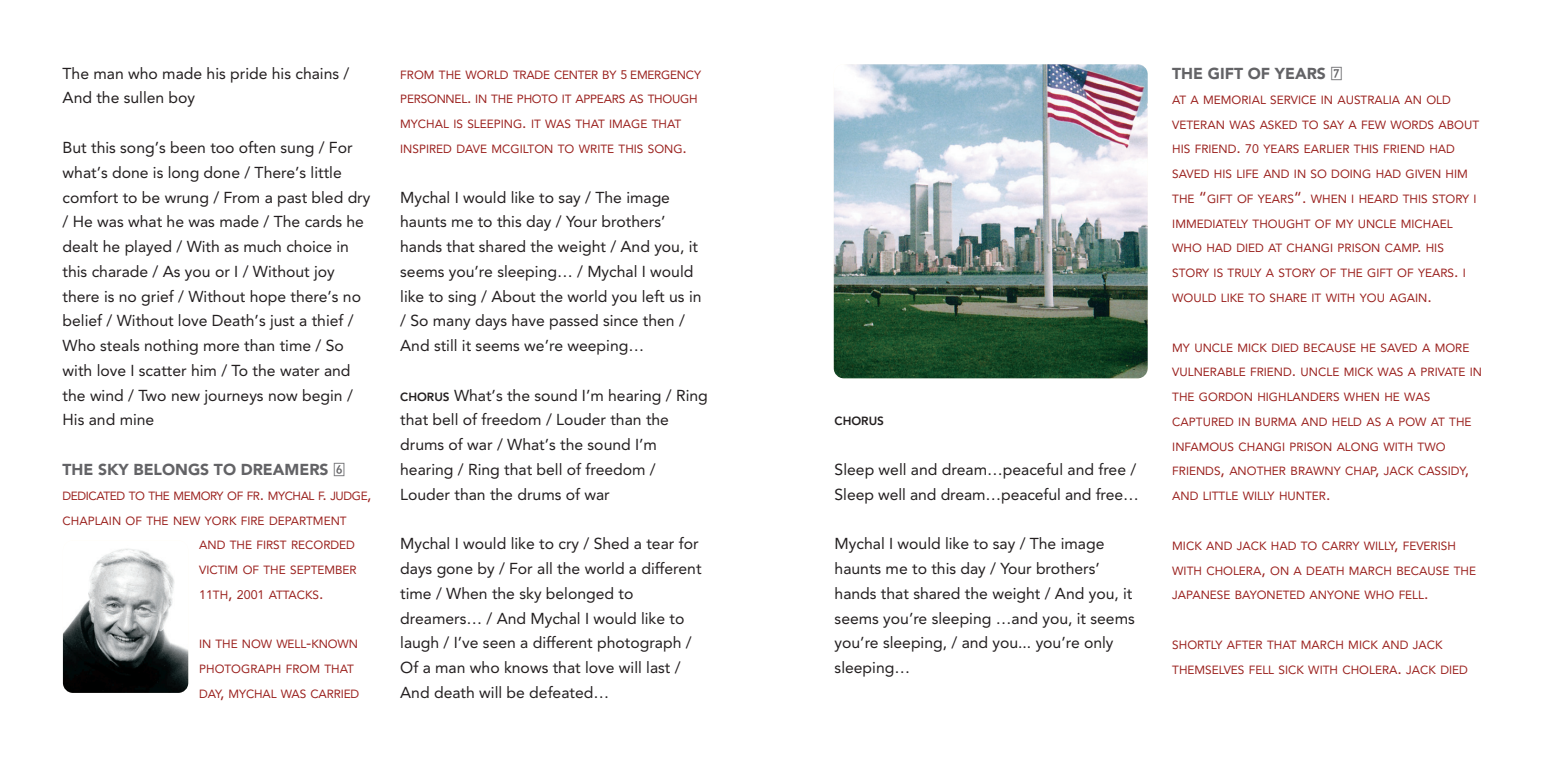
<style>
.page{position:relative;width:1544px;height:762px;background:#fff}
.page>*{position:absolute;margin:0;border:0;box-sizing:border-box;transform-origin:0 0}
.t1{font:15.75px/24.8px "Avenir";color:#231f20}
.t2{font:900 15.75px "Avenir";color:#636366}
.t3{font:11.7px/24.8px "Avenir";color:#9b221f}
.t4{font:11.7px "Avenir";letter-spacing:-.035em;color:#9b221f}
.t5{font:800 11.7px "Avenir";color:#231f20}
.s1{font-family:"Number Box";font-weight:400}
.s2{font-size:15.75px}
.s3{font-size:12.38px}
.s4{font-weight:800;font-size:11.7px}
</style>
<div class="page">
<img style="left:833px;top:64px;width:314px;height:314px;border-radius:10px">
<img style="left:63px;top:540px;width:125px;height:152px;border-radius:10px">
<p class="t1" style="left:63px;top:62px;width:288px">The man who made his pride his chains /<br>And the sullen boy</p>
<p class="t1" style="left:63px;top:136px;width:309px">But this song’s been too often sung / For what’s done is long done / There’s little comfort to be wrung / From a past bled dry / He was what he was made / The cards he dealt he played / With as much choice in this charade / As you or I / Without joy there is no grief / Without hope there’s no belief / Without love Death’s just a thief / Who steals nothing more than time / So with love I scatter him / To the water and the wind / Two new journeys now begin / His and mine</p>
<p class="t2" style="left:63px;top:463px;width:284px">THE SKY BELONGS TO DREAMERS <span class="s1">6</span></p>
<p class="t4" style="left:63px;top:491px;width:310px">DEDICATED TO THE MEMORY OF FR<span class="s2">.</span> MYCHAL F<span class="s2">.</span> JUDGE<span class="s2">,</span></p>
<p class="t3" style="left:63px;top:509px;width:285px">CHAPLAIN OF THE NEW YORK FIRE DEPARTMENT</p>
<p class="t3" style="left:199px;top:533px;width:157px">AND THE FIRST RECORDED</p>
<p class="t3" style="left:199px;top:558px;width:159px">VICTIM OF THE SEPTEMBER</p>
<p class="t3" style="left:199px;top:583px;width:126px"><span class="s3">11</span>TH<span class="s2">,</span> <span class="s3">2001</span> ATTACKS<span class="s2">.</span></p>
<p class="t3" style="left:199px;top:632px;width:162px">IN THE NOW WELL<span class="s2">-</span>KNOWN<br>PHOTOGRAPH FROM THAT<br>DAY<span class="s2">,</span> MYCHAL WAS CARRIED</p>
<p class="t3" style="left:400px;top:63px;width:302px">FROM THE WORLD TRADE CENTER BY <span class="s3">5</span> EMERGENCY PERSONNEL<span class="s2">.</span> IN THE PHOTO IT APPEARS AS THOUGH MYCHAL IS SLEEPING<span class="s2">.</span> IT WAS THAT IMAGE THAT INSPIRED DAVE MCGILTON TO WRITE THIS SONG<span class="s2">.</span></p>
<p class="t1" style="left:400px;top:186px;width:303px">Mychal I would like to say / The image haunts me to this day / Your brothers’ hands that shared the weight / And you, it seems you’re sleeping… / Mychal I would like to sing / About the world you left us in / So many days have passed since then / And still it seems we’re weeping…</p>
<p class="t1" style="left:400px;top:384px;width:309px"><span class="s4">CHORUS</span> What’s the sound I’m hearing / Ring that bell of freedom / Louder than the drums of war / What’s the sound I’m hearing / Ring that bell of freedom / Louder than the drums of war</p>
<p class="t1" style="left:400px;top:532px;width:303px">Mychal I would like to cry / Shed a tear for days gone by / For all the world a different time / When the sky belonged to dreamers… / And Mychal I would like to laugh / I’ve seen a different photograph / Of a man who knows that love will last / And death will be defeated…</p>
<p class="t5" style="left:834px;top:416px;width:51px">CHORUS</p>
<p class="t1" style="left:834px;top:458px;width:306px">Sleep well and dream…peaceful and free /<br>Sleep well and dream…peaceful and free…</p>
<p class="t1" style="left:834px;top:532px;width:302px">Mychal I would like to say / The image haunts me to this day / Your brothers’ hands that shared the weight / And you, it seems you’re sleeping …and you, it seems you’re sleeping, / and you... you’re only sleeping…</p>
<p class="t2" style="left:1172px;top:67px;width:172px">THE GIFT OF YEARS <span class="s1">7</span></p>
<p class="t3" style="left:1172px;top:88px;width:308px">AT A MEMORIAL SERVICE IN AUSTRALIA AN OLD VETERAN WAS ASKED TO SAY A FEW WORDS ABOUT HIS FRIEND<span class="s2">.</span> <span class="s3">70</span> YEARS EARLIER THIS FRIEND HAD SAVED HIS LIFE AND IN SO DOING HAD GIVEN HIM THE <span class="s2">“</span>GIFT OF YEARS<span class="s2">“.</span> WHEN I HEARD THIS STORY I IMMEDIATELY THOUGHT OF MY UNCLE MICHAEL WHO HAD DIED AT CHANGI PRISON CAMP<span class="s2">.</span> HIS STORY IS TRULY A STORY OF THE GIFT OF YEARS<span class="s2">.</span> I WOULD LIKE TO SHARE IT WITH YOU AGAIN<span class="s2">.</span></p>
<p class="t3" style="left:1172px;top:336px;width:311px">MY UNCLE MICK DIED BECAUSE HE SAVED A MORE VULNERABLE FRIEND<span class="s2">.</span> UNCLE MICK WAS A PRIVATE IN THE GORDON HIGHLANDERS WHEN HE WAS CAPTURED IN BURMA AND HELD AS A POW AT THE INFAMOUS CHANGI PRISON ALONG WITH TWO FRIENDS<span class="s2">,</span> ANOTHER BRAWNY CHAP<span class="s2">,</span> JACK CASSIDY<span class="s2">, </span>AND LITTLE WILLY HUNTER<span class="s2">.</span></p>
<p class="t3" style="left:1172px;top:534px;width:305px">MICK AND JACK HAD TO CARRY WILLY<span class="s2">,</span> FEVERISH<br>WITH CHOLERA<span class="s2">,</span> ON A DEATH MARCH BECAUSE THE<br>JAPANESE BAYONETED ANYONE WHO FELL<span class="s2">.</span></p>
<p class="t3" style="left:1172px;top:633px;width:297px">SHORTLY AFTER THAT MARCH MICK AND JACK<br>THEMSELVES FELL SICK WITH CHOLERA<span class="s2">.</span> JACK DIED</p>
</div>
